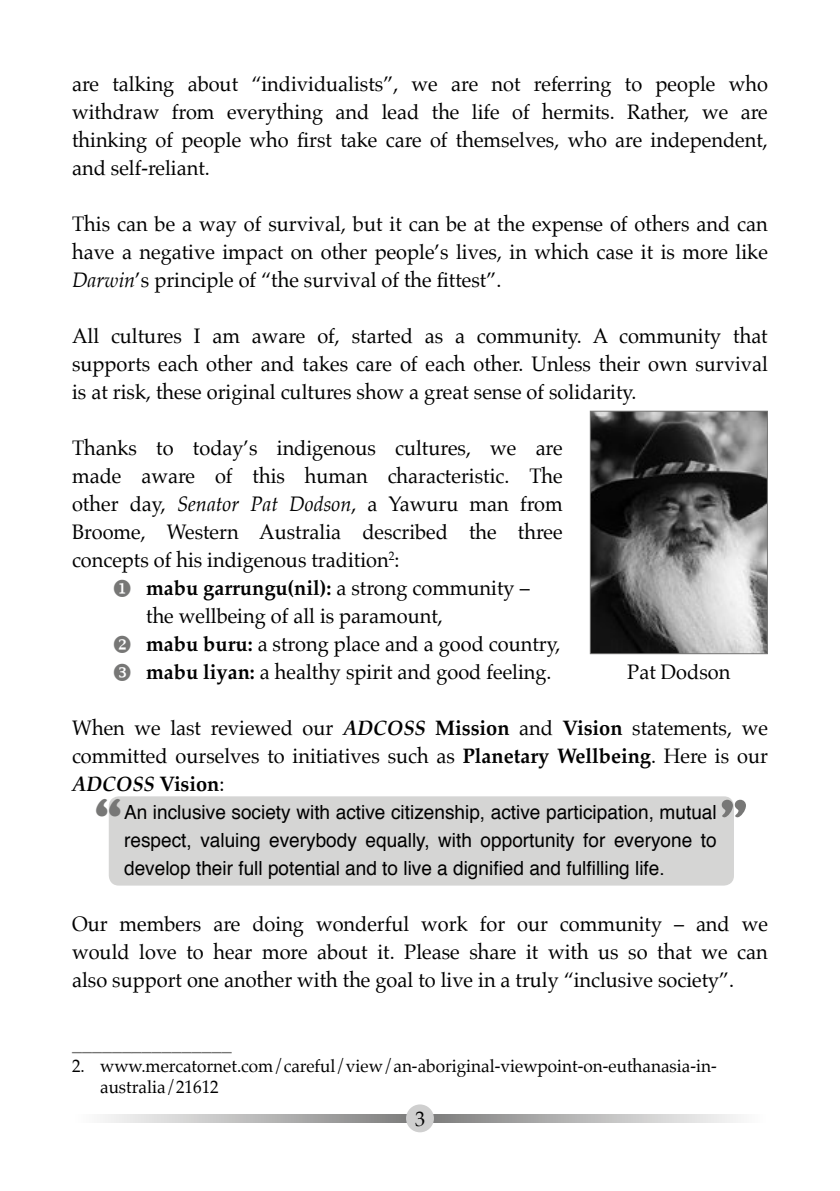
<style>
.page{position:relative;width:840px;height:1191px;background:#fff}
.page>*{position:absolute;margin:0;border:0;box-sizing:border-box;transform-origin:0 0}
.Document_Quote{font:43.6px "Cooper Black Std";color:#777776;scale:1.1 1}
.Body_Text{font:21px/28px "Palatino";color:#000;text-align:justify;scale:.95 1}
.Bullet_Points{font:21px/28px "Palatino";color:#000;scale:.95 1}
.Body_Text-2{font:21px "Palatino";color:#777776;scale:.95 1}
.t1{font:21px "Palatino";color:#000;scale:.95 1}
.Document_Quote-2{font:19.6px/28px "Helvetica";color:#000;text-align:justify}
.Body_Text-3{font:18px/21.6px "Palatino";color:#000;scale:.95 1}
.s1{font-style:italic}
.s2{color:#777776}
.s3{font-weight:700}
.s4{font-weight:700;font-style:italic}
</style>
<div class="page">
<svg style="left:433px;top:1115px;width:305px;height:7px"></svg>
<svg style="left:103px;top:1115px;width:303px;height:7px"></svg>
<div style="left:406px;top:1104px;width:27px;height:28px;background:#cfcfcf;border-radius:50%"></div>
<div style="left:110px;top:797px;width:622px;height:87px;background:#d5d5d4;border-radius:9px"></div>
<div style="left:109px;top:796px;width:624px;height:89px;border:2px solid #d5d5d4;border-radius:9px"></div>
<svg style="left:721px;top:799px;width:24px;height:18px"></svg>
<img style="left:591px;top:413px;width:174px;height:239px">
<div style="left:589px;top:411px;width:178px;height:243px;border:1px solid #777776"></div>
<p class="Body_Text" style="left:72px;top:69px;width:733px">are talking about “individualists”, we are not referring to people who withdraw from everything and lead the life of hermits. Rather, we are thinking of people who first take care of themselves, who are independent, and self-reliant.</p>
<p class="Body_Text" style="left:72px;top:209px;width:733px">This can be a way of survival, but it can be at the expense of others and can have a negative impact on other people’s lives, in which case it is more like <span class="s1">Darwin</span>’s principle of “the survival of the fittest”.</p>
<p class="Body_Text" style="left:72px;top:321px;width:733px">All cultures I am aware of, started as a community. A community that supports each other and takes care of each other. Unless their own survival is at risk, these original cultures show a great sense of solidarity.</p>
<p class="Body_Text" style="left:72px;top:433px;width:517px">Thanks to today’s indigenous cultures, we are made aware of this human characteristic. The other day, <span class="s1">Senator Pat Dodson</span>, a Yawuru man from Broome, Western Australia described the three concepts of his indigenous tradition<sup>2</sup>:</p>
<p class="Bullet_Points" style="left:146px;top:573px;width:405px;text-indent:-34px"><span class="s2">◆</span> <span class="s3">mabu garrungu(nil):</span> a strong community – the wellbeing of all is paramount,</p>
<p class="Bullet_Points" style="left:112px;top:629px;width:473px"><span class="s2">❖</span> <span class="s3">mabu buru:</span> a strong place and a good country,</p>
<p class="Bullet_Points" style="left:146px;top:657px;width:428px"><span class="s3">mabu liyan:</span> a healthy spirit and good feeling.</p>
<p class="Body_Text" style="left:72px;top:713px;width:733px">When we last reviewed our <span class="s4">ADCOSS</span> <span class="s3">Mission</span> and <span class="s3">Vision</span> statements, we committed ourselves to initiatives such as <span class="s3">Planetary Wellbeing</span>. Here is our <span class="s4">ADCOSS</span> <span class="s3">Vision</span>:</p>
<p class="Document_Quote-2" style="left:124px;top:798px;width:593px">An inclusive society with active citizenship, active participation, mutual respect, valuing everybody equally, with opportunity for everyone to develop their full potential and to live a dignified and fulfilling life.</p>
<p class="Body_Text" style="left:72px;top:909px;width:733px">Our members are doing wonderful work for our community – and we would love to hear more about it. Please share it with us so that we can also support one another with the goal to live in a truly “inclusive society”.</p>
<p class="Body_Text" style="left:627px;top:657px;width:110px">Pat Dodson</p>
<p class="Document_Quote" style="left:94px;top:789px;width:27px">“</p>
<p class="Body_Text-2" style="left:72px;top:1025px;width:170px">________________</p>
<p class="Body_Text-3" style="left:100px;top:1054px;width:650px;text-indent:-28px">2. www.mercatornet.com/careful/view/an-aboriginal-viewpoint-on-euthanasia-in&shy;australia/21612</p>
<p class="t1" style="left:415px;top:1101px;width:12px">3</p>
</div>
